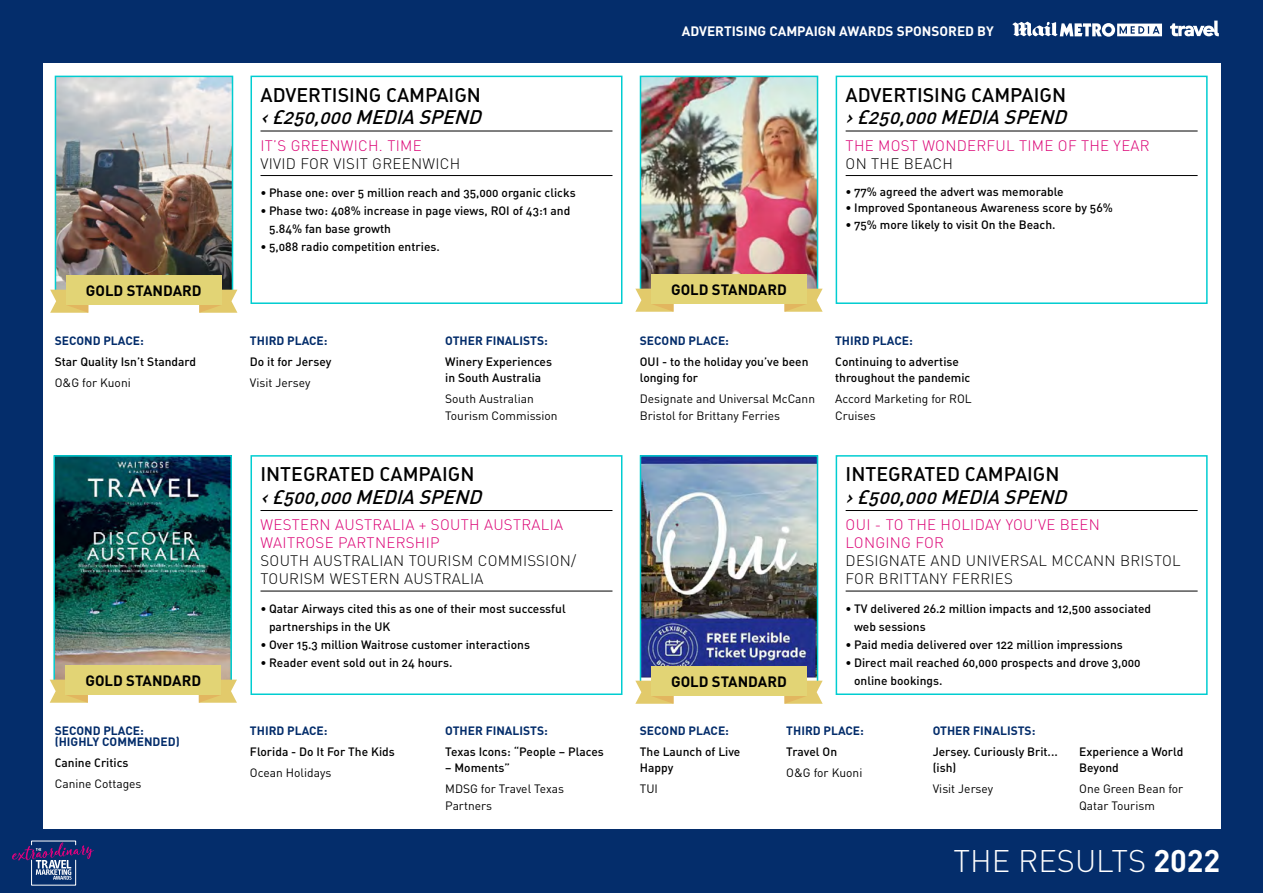
<style>
.page{position:relative;width:1263px;height:893px;background:#fff}
.page>*{position:absolute;margin:0;border:0;box-sizing:border-box;transform-origin:0 0}
.t1{font:300 30.9px "DIN";color:#fff}
.t2{font:italic 19.5px "DIN Medium Alternate";color:#000}
.t3{font:19.5px "DIN Medium Alternate";color:#000}
.t4{font:300 15px/18px "DIN";letter-spacing:.02em;color:#000}
.t5{font:300 15px/18px "DIN";letter-spacing:.02em;color:#db0074}
.t6{font:700 14.85px "DIN";color:#000}
.t7{font:700 13.5px "DIN";color:#fff}
.t8{font:12px/16.5px "DIN Medium Alternate";color:#000}
.t9{font:12px/16.5px "DIN";color:#000}
.t10{font:700 12px/11.2px "DIN";color:#042d6b}
.s1{font-style:inherit}
.s2{font-weight:700}
</style>
<div class="page">
<div style="left:0;top:0;width:1263px;height:892px;background:#042d6b"></div>
<div style="left:43px;top:64px;width:1177px;height:765px;background:#fff"></div>
<svg style="left:12px;top:840px;width:82px;height:45px"></svg>
<hr style="left:846px;top:510px;width:352px;height:1px;background:#000">
<hr style="left:846px;top:590px;width:352px;height:1px;background:#000">
<div style="left:836px;top:455px;width:372px;height:240px;border:2px solid #00cdd1"></div>
<img style="left:643px;top:458px;width:172px;height:221px">
<div style="left:640px;top:455px;width:178px;height:230px;border:2px solid #00cdd1"></div>
<hr style="left:261px;top:510px;width:351px;height:1px;background:#000">
<hr style="left:261px;top:590px;width:351px;height:1px;background:#000">
<div style="left:251px;top:455px;width:371px;height:240px;border:2px solid #00cdd1"></div>
<img style="left:56px;top:458px;width:173px;height:221px">
<div style="left:53px;top:455px;width:179px;height:230px;border:2px solid #00cdd1"></div>
<hr style="left:846px;top:131px;width:352px;height:1px;background:#000">
<hr style="left:846px;top:175px;width:352px;height:1px;background:#000">
<div style="left:836px;top:76px;width:372px;height:228px;border:2px solid #00cdd1"></div>
<img style="left:643px;top:79px;width:172px;height:209px">
<div style="left:640px;top:76px;width:178px;height:218px;border:2px solid #00cdd1"></div>
<img style="left:58px;top:79px;width:172px;height:210px">
<div style="left:55px;top:76px;width:178px;height:218px;border:2px solid #00cdd1"></div>
<hr style="left:261px;top:131px;width:351px;height:1px;background:#000">
<hr style="left:261px;top:175px;width:351px;height:1px;background:#000">
<div style="left:251px;top:76px;width:371px;height:228px;border:2px solid #00cdd1"></div>
<svg style="left:199px;top:289px;width:38px;height:24px"></svg>
<svg style="left:50px;top:289px;width:38px;height:24px"></svg>
<div style="left:66px;top:275px;width:156px;height:30px;background:#e2d475"></div>
<svg style="left:784px;top:288px;width:39px;height:24px"></svg>
<svg style="left:635px;top:288px;width:39px;height:24px"></svg>
<div style="left:651px;top:274px;width:156px;height:30px;background:#e2d475"></div>
<svg style="left:199px;top:679px;width:38px;height:23px"></svg>
<svg style="left:50px;top:679px;width:38px;height:23px"></svg>
<div style="left:65px;top:665px;width:156px;height:30px;background:#e2d475"></div>
<svg style="left:784px;top:680px;width:39px;height:23px"></svg>
<svg style="left:635px;top:680px;width:39px;height:23px"></svg>
<div style="left:651px;top:666px;width:156px;height:30px;background:#e2d475"></div>
<svg style="left:1012px;top:22px;width:150px;height:15px"></svg>
<svg style="left:1170px;top:21px;width:49px;height:15px"></svg>
<h2 class="t3" style="left:261px;top:82px;width:222px">ADVERTISING CAMPAIGN</h2>
<h2 class="t2" style="left:261px;top:105px;width:228px">‹£250,000MEDIA SPEND</h2>
<p class="t5" style="left:261px;top:136px;width:163px">IT’S GREENWICH. TIME</p>
<p class="t4" style="left:261px;top:154px;width:201px">VIVID FOR VISIT GREENWICH</p>
<p class="t8" style="left:261px;top:184px;width:317px">• Phase one: over 5 million reach and 35,000 organic clicks</p>
<p class="t8" style="left:269px;top:202px;width:303px;line-height:18px;text-indent:-9px">• Phase two: 408% increase in page views, ROI of 43:1 and<br>5.84% fan base growth</p>
<p class="t8" style="left:261px;top:238px;width:181px">• 5,088 radio competition entries.</p>
<p class="t7" style="left:682px;top:22px;width:305px">ADVERTISING CAMPAIGN <span class="s1">AWARDS SPONSO RED BY</span></p>
<h2 class="t3" style="left:846px;top:82px;width:222px">ADVERTISING CAMPAIGN</h2>
<h2 class="t2" style="left:846px;top:105px;width:228px">›£250,000MEDIA SPEND</h2>
<p class="t5" style="left:846px;top:136px;width:306px">THE MOST WONDERFUL TIME OF THE YEAR</p>
<p class="t4" style="left:846px;top:154px;width:109px">ON THE BEACH</p>
<p class="t8" style="left:846px;top:183px;width:220px">• 77% agreed the advert was memorable</p>
<p class="t8" style="left:846px;top:199px;width:269px">• Improved Spontaneous Awareness score by 56%</p>
<p class="t8" style="left:846px;top:216px;width:211px">• 75% more likely to visit On the Beach.</p>
<p class="t6" style="left:86px;top:281px;width:117px">GOLD STANDARD</p>
<p class="t6" style="left:671px;top:280px;width:117px">GOLD STANDARD</p>
<p class="t10" style="left:55px;top:334px;width:91px">SECOND PLACE:</p>
<p class="t8" style="left:55px;top:353px;width:143px">Star Quality Isn’t Standard</p>
<p class="t9" style="left:55px;top:374px;width:78px">O&amp;G for Kuoni</p>
<p class="t10" style="left:250px;top:334px;width:79px">THIRD PLACE:</p>
<p class="t8" style="left:250px;top:353px;width:83px">Do it for Jersey</p>
<p class="t9" style="left:250px;top:374px;width:62px">Visit Jersey</p>
<p class="t10" style="left:445px;top:334px;width:104px">OTHER FINALISTS:</p>
<p class="t8" style="left:445px;top:353px;width:108px">Winery Experiences in South Australia</p>
<p class="t9" style="left:445px;top:390px;width:114px">South Australian<br>Tourism Commission</p>
<p class="t10" style="left:640px;top:334px;width:91px">SECOND PLACE:</p>
<p class="t8" style="left:640px;top:353px;width:170px">OUI - to the holiday you’ve been longing for</p>
<p class="t9" style="left:640px;top:390px;width:177px">Designate and Universal McCann<br>Bristol for Brittany Ferries</p>
<p class="t10" style="left:835px;top:334px;width:79px">THIRD PLACE:</p>
<p class="t8" style="left:835px;top:353px;width:137px">Continuing to advertise throughout the pandemic</p>
<p class="t9" style="left:835px;top:390px;width:138px">Accord Marketing for ROL<br>Cruises</p>
<h2 class="t3" style="left:261px;top:461px;width:215px">INTEGRATED CAMPAIGN</h2>
<h2 class="t2" style="left:261px;top:484px;width:228px">‹£500,000MEDIA SPEND</h2>
<p class="t5" style="left:261px;top:515px;width:304px">WESTERN AUSTRALIA + SOUTH AUSTRALIA<br>WAITROSE PARTNERSHIP</p>
<p class="t4" style="left:261px;top:551px;width:317px">SOUTH AUSTRALIAN TOURISM COMMISSION/<br>TOURISM WESTERN AUSTRALIA</p>
<p class="t8" style="left:269px;top:599px;width:298px;line-height:18px;text-indent:-9px">• Qatar Airways cited this as one of their most successful partnerships in the UK</p>
<p class="t8" style="left:261px;top:636px;width:271px">• Over 15.3 million Waitrose customer interactions</p>
<p class="t8" style="left:261px;top:654px;width:193px">• Reader event sold out in 24 hours.</p>
<p class="t6" style="left:85px;top:671px;width:117px">GOLD STANDARD</p>
<p class="t6" style="left:671px;top:672px;width:117px">GOLD STANDARD</p>
<h2 class="t3" style="left:846px;top:461px;width:215px">INTEGRATED CAMPAIGN</h2>
<h2 class="t2" style="left:846px;top:484px;width:228px">›£500,000MEDIA SPEND</h2>
<p class="t5" style="left:846px;top:515px;width:256px">OUI - TO THE HOLIDAY YOU’VE BEEN<br>LONGING FOR</p>
<p class="t4" style="left:846px;top:551px;width:337px">DESIGNATE AND UNIVERSAL MCCANN BRISTOL<br>FOR BRITTANY FERRIES</p>
<p class="t8" style="left:854px;top:599px;width:299px;line-height:18px;text-indent:-9px">• TV delivered 26.2 million impacts and 12,500 associated web sessions</p>
<p class="t8" style="left:846px;top:636px;width:279px">• Paid media delivered over 122 million impressions</p>
<p class="t8" style="left:854px;top:653px;width:288px;line-height:18px;text-indent:-9px">• Direct mail reached 60,000 prospects and drove 3,000 online bookings.</p>
<p class="t10" style="left:55px;top:724px;width:127px">SECOND PLACE: (HIGHLY COMMENDED)</p>
<p class="t8" style="left:55px;top:754px;width:75px">Canine Critics</p>
<p class="t9" style="left:55px;top:775px;width:88px">Canine Cottages</p>
<p class="t10" style="left:250px;top:724px;width:79px">THIRD PLACE:</p>
<p class="t8" style="left:250px;top:743px;width:146px">Florida - Do It For The Kids</p>
<p class="t9" style="left:250px;top:763px;width:83px">Ocean Holidays</p>
<p class="t10" style="left:445px;top:724px;width:104px">OTHER FINALISTS:</p>
<p class="t8" style="left:445px;top:743px;width:160px">Texas Icons: “People – Places</p>
<p class="t8" style="left:445px;top:759px;width:66px">– Moments”</p>
<p class="t9" style="left:445px;top:780px;width:120px">MDSG for Travel Texas<br>Partners</p>
<p class="t10" style="left:640px;top:724px;width:91px">SECOND PLACE:</p>
<p class="t8" style="left:640px;top:743px;width:102px">The Launch of Live<br>Happy</p>
<p class="t9" style="left:640px;top:780px;width:20px">TUI</p>
<p class="t10" style="left:786px;top:724px;width:79px">THIRD PLACE:</p>
<p class="t8" style="left:786px;top:743px;width:52px">Travel On</p>
<p class="t9" style="left:786px;top:763px;width:78px">O&amp;G for Kuoni</p>
<p class="t10" style="left:933px;top:724px;width:104px">OTHER FINALISTS:</p>
<p class="t8" style="left:933px;top:743px;width:127px">Jersey. Curiously Brit... (ish)</p>
<p class="t9" style="left:933px;top:780px;width:62px">Visit Jersey</p>
<p class="t8" style="left:1079px;top:742px;width:106px">Experience a World<br>Beyond</p>
<p class="t9" style="left:1079px;top:780px;width:106px">One Green Bean for<br>Qatar Tourism</p>
<h1 class="t1" style="left:954px;top:842px;width:268px">THE RESULTS <span class="s2">2022</span></h1>
</div>
